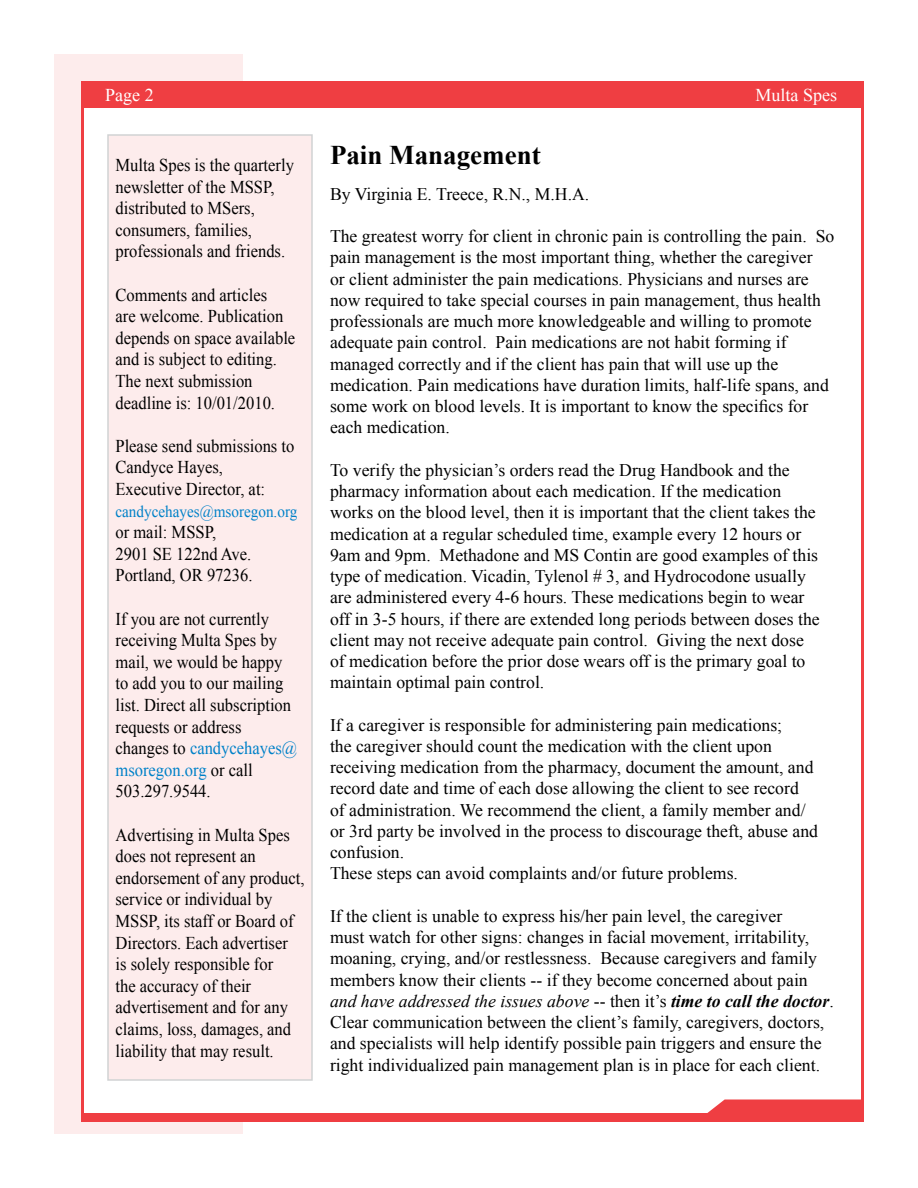
<style>
.page{position:relative;width:918px;height:1188px;background:#fff}
.page>*{position:absolute;margin:0;border:0;box-sizing:border-box;transform-origin:0 0}
.t1{font:700 27px "Times New Roman";color:#000}
.t2{font:18px/21.6px "Times New Roman";color:#000;scale:.92 1}
.t3{font:18px "Times New Roman";color:#fff}
.t4{font:17.7px/21.3px "Times New Roman";color:#000}
.t5{font:16.5px "Times New Roman";color:#0081c8;scale:.92 1}
.s1{color:#0081c8}
.s2{font-style:italic}
.s3{font-weight:700;font-style:italic}
</style>
<div class="page">
<div style="left:54px;top:54px;width:189px;height:1080px;background:#fdecec"></div>
<div style="left:81px;top:81px;width:172px;height:1039px;background:#fff"></div>
<div style="left:81px;top:81px;width:783px;height:27px;background:#ef3e42"></div>
<div style="left:707px;top:1100px;width:154px;height:13px;background:#ef3e42"></div>
<div style="left:81px;top:1113px;width:783px;height:9px;background:#ef3e42"></div>
<hr style="left:81px;top:106px;width:3px;height:1013px;background:#ef3e42">
<hr style="left:861px;top:99px;width:3px;height:1022px;background:#ef3e42">
<div style="left:108px;top:135px;width:204px;height:945px;background:#fdecec"></div>
<div style="left:107px;top:134px;width:206px;height:947px;border:2px solid #d1d3d4"></div>
<p class="t3" style="left:105px;top:83px;width:50px">Page 2</p>
<p class="t3" style="left:755px;top:83px;width:83px">Multa Spes</p>
<p class="t2" style="left:116px;top:154px;width:195px">Multa Spes is the quarterly</p>
<p class="t2" style="left:116px;top:175px;width:186px">newsletter of the MSSP, distributed to MSers, consumers, families, professionals and friends.</p>
<p class="t2" style="left:116px;top:283px;width:197px">Comments and articles<br>are welcome. Publication depends on space available and is subject to editing.<br>The next submission deadline is: 10/01/2010.</p>
<p class="t2" style="left:116px;top:435px;width:196px">Please send submissions to<br>Candyce Hayes,<br>Executive Director, at:</p>
<p class="t5" style="left:116px;top:500px;width:199px">candycehayes@msoregon.org</p>
<p class="t2" style="left:116px;top:521px;width:151px">or mail: MSSP,<br>2901 SE 122nd Ave.<br>Portland, OR 97236.</p>
<p class="t2" style="left:116px;top:607px;width:199px">If you are not currently receiving Multa Spes by mail, we would be happy to add you to our mailing list. Direct all subscription requests or address changes to <span class="s1">candycehayes@ msoregon.org</span> or call<br>503.297.9544.</p>
<p class="t2" style="left:116px;top:823px;width:207px">Advertising in Multa Spes does not represent an endorsement of any product, service or individual by<br>MSSP, its staff or Board of<br>Directors. Each advertiser<br>is solely responsible for<br>the accuracy of their advertisement and for any claims, loss, damages, and liability that may result.</p>
<h1 class="t1" style="left:330px;top:137px;width:212px">Pain Management</h1>
<p class="t4" style="left:330px;top:183px;width:261px">By Virginia E. Treece, R.N., M.H.A.</p>
<p class="t4" style="left:330px;top:225px;width:506px">The greatest worry for client in chronic pain is controlling the pain. So pain management is the most important thing, whether the caregiver<br>or client administer the pain medications. Physicians and nurses are now required to take special courses in pain management, thus health professionals are much more knowledgeable and willing to promote adequate pain control. Pain medications are not habit forming if managed correctly and if the client has pain that will use up the medication. Pain medications have duration limits, half-life spans, and some work on blood levels. It is important to know the specifics for each medication.</p>
<p class="t4" style="left:330px;top:459px;width:491px">To verify the physician’s orders read the Drug Handbook and the pharmacy information about each medication. If the medication works on the blood level, then it is important that the client takes the medication at a regular scheduled time, example every 12 hours or 9am and 9pm. Methadone and MS Contin are good examples of this type of medication. Vicadin, Tylenol # 3, and Hydrocodone usually are administered every 4-6 hours. These medications begin to wear off in 3-5 hours, if there are extended long periods between doses the client may not receive adequate pain control. Giving the next dose of medication before the prior dose wears off is the primary goal to maintain optimal pain control.</p>
<p class="t4" style="left:330px;top:714px;width:490px">If a caregiver is responsible for administering pain medications;<br>the caregiver should count the medication with the client upon receiving medication from the pharmacy, document the amount, and record date and time of each dose allowing the client to see record<br>of administration. We recommend the client, a family member and/ or 3rd party be involved in the process to discourage theft, abuse and confusion.<br>These steps can avoid complaints and/or future problems.</p>
<p class="t4" style="left:330px;top:905px;width:505px">If the client is unable to express his/her pain level, the caregiver<br>must watch for other signs: changes in facial movement, irritability, moaning, crying, and/or restlessness. Because caregivers and family members know their clients -- if they become concerned about pain <span class="s2">and have addressed the issues above</span> -- then it’s <span class="s3">time to call the doctor</span>.<br>Clear communication between the client’s family, caregivers, doctors, and specialists will help identify possible pain triggers and ensure the right individualized pain management plan is in place for each client.</p>
</div>
